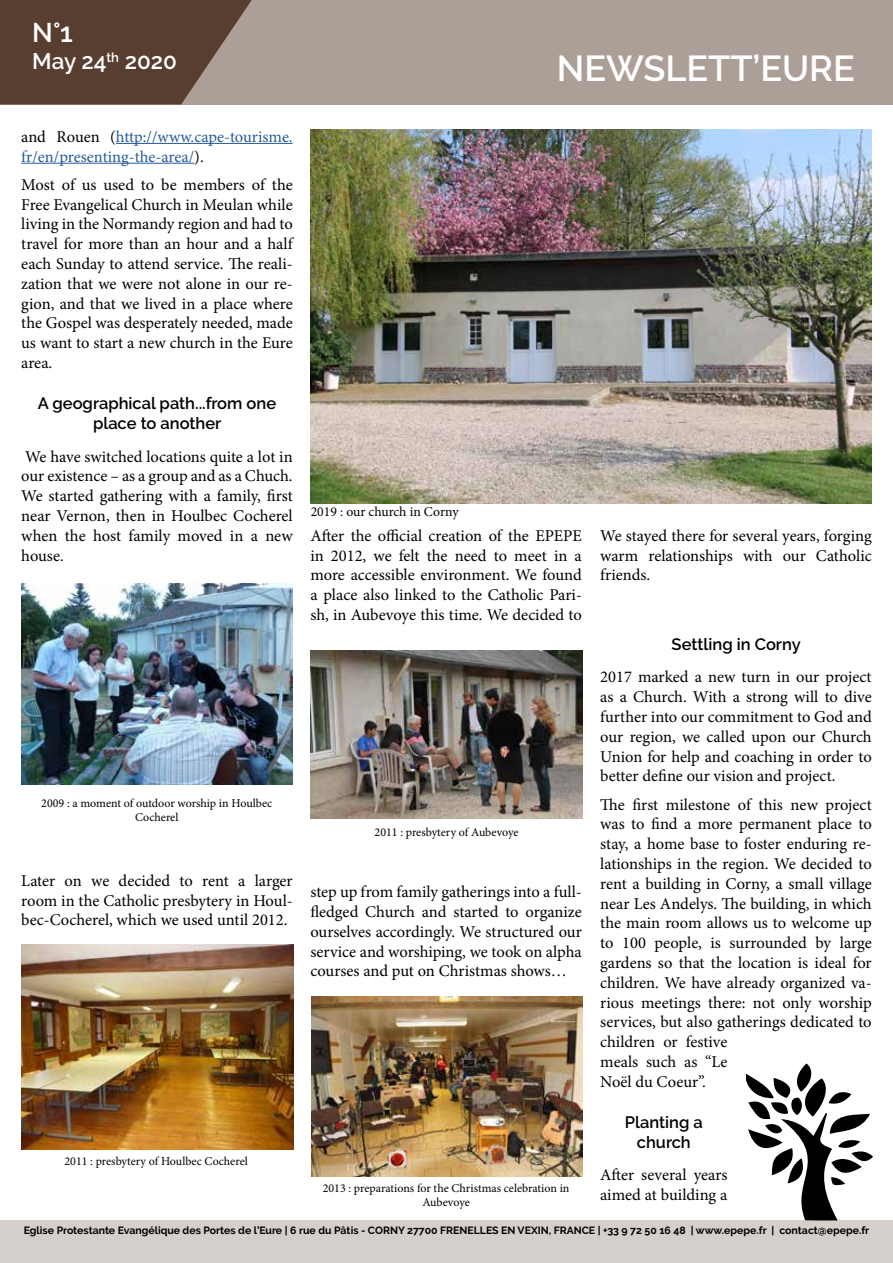
<style>
.page{position:relative;width:893px;height:1263px;background:#fff}
.page>*{position:absolute;margin:0;border:0;box-sizing:border-box;transform-origin:0 0}
.t1{font:600 36px "Raleway";color:#fff}
.t2{font:600 27px "Raleway";color:#fff}
.t3{font:600 22.5px "Raleway";color:#fff}
.t4{font:16.5px/19.8px "Minion Pro";color:#000;text-align:justify}
.t5{font:600 16.5px/19.8px "Raleway";color:#000;text-align:center}
.t6{font:16.5px/19.8px "Minion Pro";color:#275b9b}
.t7{font:13.65px "Minion Pro";color:#000}
.t8{font:12px/14.4px "Minion Pro";letter-spacing:-.005em;color:#000;text-align:center}
.t9{font:700 10.5px "Raleway";color:#000}
.s1{color:#000}
</style>
<div class="page">
<div style="left:0;top:0;width:892px;height:104px;background:#ac9f98"></div>
<div style="left:0;top:1220px;width:893px;height:43px;background:#d5cfcc"></div>
<svg style="left:746px;top:1063px;width:126px;height:157px"></svg>
<svg style="left:0;top:0;width:252px;height:104px;background:#624a3e"></svg>
<hr style="left:116px;top:143px;width:177px;height:1px;background:#275b9b">
<hr style="left:21px;top:163px;width:173px;height:1px;background:#275b9b">
<img style="left:311px;top:130px;width:561px;height:374px">
<img style="left:311px;top:651px;width:271px;height:167px">
<img style="left:311px;top:997px;width:271px;height:180px">
<img style="left:21px;top:945px;width:273px;height:204px">
<img style="left:21px;top:583px;width:271px;height:201px">
<h2 class="t2" style="left:32px;top:17px;width:42px">N°1</h2>
<h3 class="t3" style="left:32px;top:49px;width:146px">May 24<sup>th</sup> 2020</h3>
<h1 class="t1" style="left:557px;top:48px;width:299px">NEWSLETT’EURE</h1>
<p class="t6" style="left:21px;top:127px;width:273px"><span class="s1">and Rouen (</span>http://www.cape-tourisme. fr/en/presenting-the-area/<span class="s1">).</span></p>
<p class="t4" style="left:21px;top:175px;width:273px">Most of us used to be members of the Free Evangelical Church in Meulan while living in the Normandy region and had to travel for more than an hour and a half each Sunday to attend service. The reali&shy;zation that we were not alone in our re&shy;gion, and that we lived in a place where the Gospel was desperately needed, made us want to start a new church in the Eure area.</p>
<p class="t5" style="left:38px;top:393px;width:240px">A geographical path...from one place to another</p>
<p class="t4" style="left:21px;top:446px;width:273px">We have switched locations quite a lot in our existence – as a group and as a Chuch.<br>We started gathering with a family, first near Vernon, then in Houlbec Cocherel when the host family moved in a new house.</p>
<p class="t7" style="left:311px;top:502px;width:149px">2019 : our church in Corny</p>
<p class="t4" style="left:310px;top:526px;width:273px">After the official creation of the EPEPE in 2012, we felt the need to meet in a more accessible environment. We found a place also linked to the Catholic Pari&shy;sh, in Aubevoye this time. We decided to</p>
<p class="t8" style="left:41px;top:796px;width:232px">2009 : a moment of outdoor worship in Houlbec<br>Cocherel</p>
<p class="t4" style="left:21px;top:871px;width:273px">Later on we decided to rent a larger room in the Catholic presbytery in Houl&shy;bec-Cocherel, which we used until 2012.</p>
<p class="t8" style="left:375px;top:825px;width:145px">2011 : presbytery of Aubevoye</p>
<p class="t4" style="left:310px;top:882px;width:273px">step up from family gatherings into a full&shy;fledged Church and started to organize ourselves accordingly. We structured our service and worshiping, we took on alpha courses and put on Christmas shows…</p>
<p class="t8" style="left:64px;top:1154px;width:185px">2011 : presbytery of Houlbec Cocherel</p>
<p class="t8" style="left:323px;top:1181px;width:248px">2013 : preparations for the Christmas celebration in<br>Aubevoye</p>
<p class="t4" style="left:600px;top:526px;width:273px">We stayed there for several years, forging warm relationships with our Catholic friends.</p>
<p class="t5" style="left:672px;top:634px;width:131px">Settling in Corny</p>
<p class="t4" style="left:600px;top:667px;width:273px">2017 marked a new turn in our project as a Church. With a strong will to dive further into our commitment to God and our region, we called upon our Church Union for help and coaching in order to better define our vision and project.</p>
<p class="t4" style="left:600px;top:794px;width:273px;text-align:left">The first milestone of this new project was to find a more permanent place to stay, a home base to foster enduring re&shy;lationships in the region. We decided to rent a building in Corny, a small village near Les Andelys. The building, in which the main room allows us to welcome up to 100 people, is surrounded by large gardens so that the location is ideal for children. We have already organized va&shy;rious meetings there: not only worship services, but also gatherings dedicated to children or festive<br>meals such as “Le<br>Noël du Coeur”.</p>
<p class="t5" style="left:625px;top:1112px;width:79px">Planting a church</p>
<p class="t4" style="left:600px;top:1165px;width:129px">After several years aimed at building a</p>
<p class="t9" style="left:24px;top:1224px;width:847px">Eglise Protestante Evangélique des Portes de l’Eure | 6 rue du Pâtis - CORNY 27700 FRENELLES EN VEXIN, FRANCE | +33 9 72 50 16 48 | www.epepe.fr | contact@epepe.fr</p>
</div>
